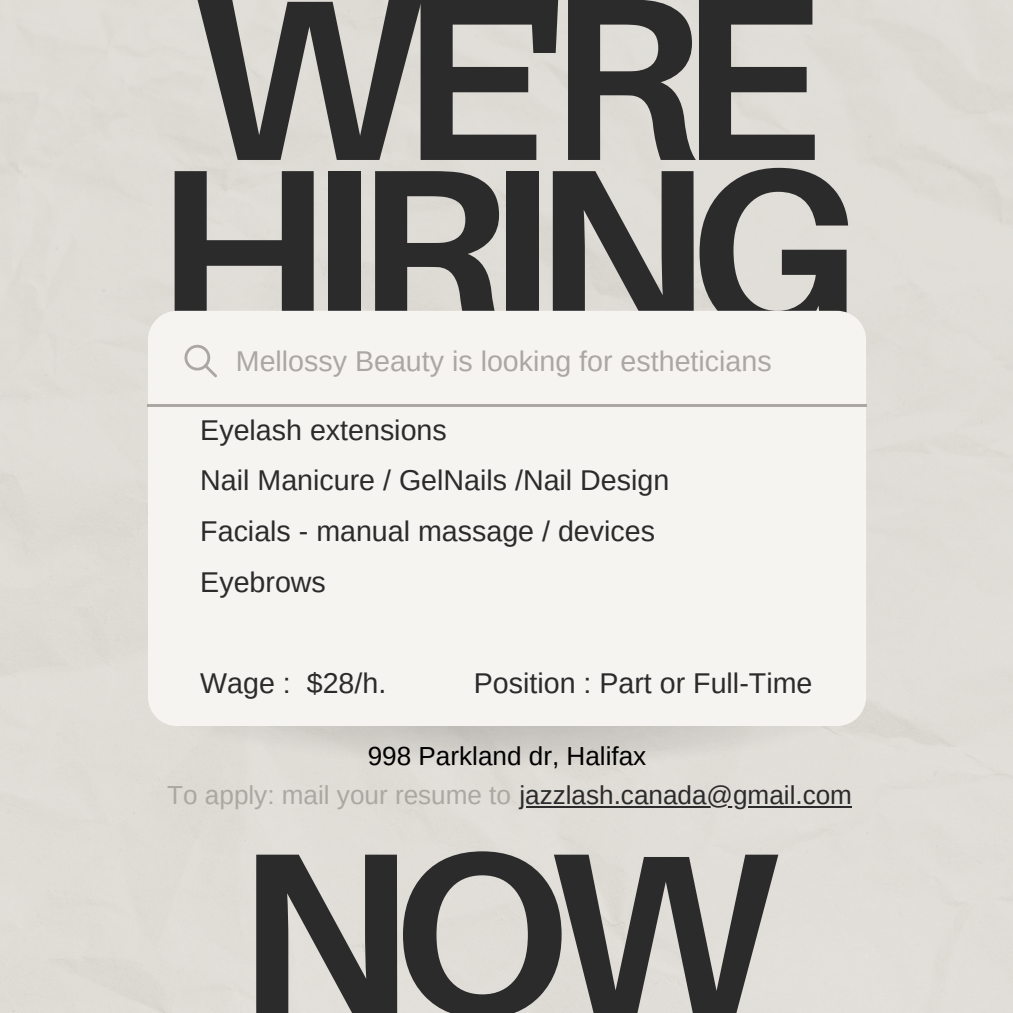
<style>
.page{position:relative;width:1013px;height:1013px;background:#fff}
.page>*{position:absolute;margin:0;border:0;box-sizing:border-box;transform-origin:0 0}
.t1{font:700 232.5px/171.5px "Aileron";letter-spacing:-.09em;color:#2b2b2b}
.t2{font:28.62px "Arimo";color:#2b2b2b}
.t3{font:28.62px "Arimo";color:#aba8a3}
.t4{font:26.12px "Arimo";color:#2b2b2b}
.t5{font:26.12px "Arimo";color:#000}
.s1{color:#aba8a3}
</style>
<div class="page">
<div style="left:0;top:0;width:1012px;height:1012px;background:#e0ddd7"></div>
<img style="left:148px;top:726px;width:718px;height:45px">
<div style="left:148px;top:311px;width:718px;height:415px;background:#f6f4f1"></div>
<hr style="left:147px;top:405px;width:719px;height:2px;background:#aba8a3">
<svg style="left:184px;top:345px;width:33px;height:32px"></svg>
<hr style="left:519px;top:806px;width:333px;height:1px;background:#2b2b2b">
<h1 class="t1" style="left:154px;top:-12px;width:706px">WE'RE<br>HIRING</h1>
<p class="t3" style="left:236px;top:345px;width:537px">Mellossy Beauty is looking for estheticians</p>
<p class="t2" style="left:200px;top:414px;width:248px">Eyelash extensions</p>
<p class="t2" style="left:200px;top:464px;width:470px">Nail Manicure / GelNails /Nail Design</p>
<p class="t2" style="left:200px;top:515px;width:456px">Facials - manual massage / devices</p>
<p class="t2" style="left:200px;top:565px;width:127px">Eyebrows</p>
<p class="t2" style="left:200px;top:667px;width:187px">Wage : $28/h.</p>
<p class="t2" style="left:474px;top:667px;width:340px">Position : Part or Full-Time</p>
<p class="t5" style="left:368px;top:741px;width:280px">998 Parkland dr, Halifax</p>
<p class="t4" style="left:167px;top:780px;width:686px"><span class="s1">To apply: mail your resume to</span> jazzlash.canada@gmail.com</p>
<p class="t1" style="left:235px;top:843px;width:543px">NOW</p>
</div>
